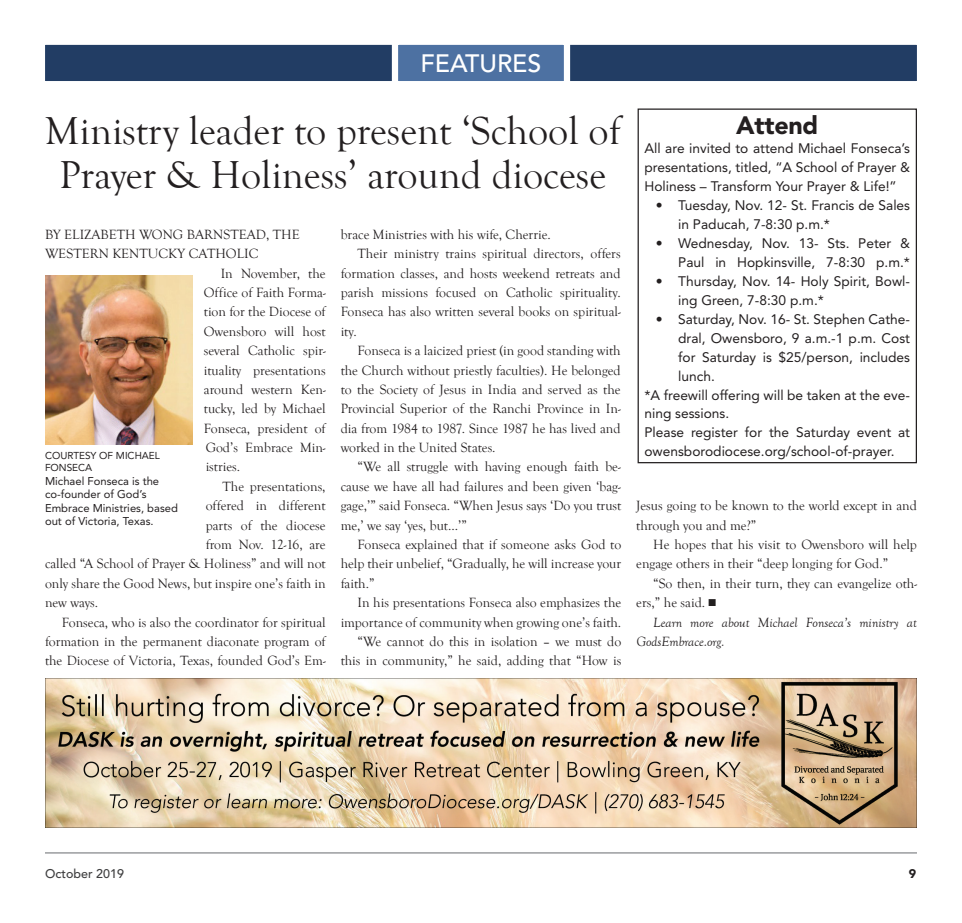
<style>
.page{position:relative;width:962px;height:923px;background:#fff}
.page>*{position:absolute;margin:0;border:0;box-sizing:border-box;transform-origin:0 0}
.t1{font:40px/43.8px "Goudy Old Style T";color:#231f20;text-align:center}
.t2{font:500 25px "Avenir LT Std";letter-spacing:-.005em;color:#fff}
.t3{font:900 25px "Avenir LT Std";letter-spacing:-.01em;color:#231f20}
.t4{font:13.75px/19.4px "Goudy Old Style T";color:#231f20}
.t5{font:13.75px/18.9px "Avenir LT Std";color:#231f20}
.t6{font:italic 13.75px/19.4px "Goudy Old Style T";color:#231f20}
.t7{font:500 12.5px "Avenir LT Std";color:#3e3e3f}
.t8{font:900 12.5px "Avenir LT Std";color:#231f20}
.t9{font:11.25px/13.5px "Avenir LT Std";color:#231f20}
.t10{font:10px "Avenir LT Std";color:#231f20}
</style>
<div class="page">
<hr style="left:45px;top:852px;width:872px;height:1px;background:#939598">
<div style="left:45px;top:44px;width:872px;height:37px;background:#223d64"></div>
<svg style="left:389px;top:44px;width:184px;height:37px;background:#5b7ca8"></svg>
<div style="left:638px;top:108px;width:279px;height:355px;border:1px solid #231f20"></div>
<img style="left:45px;top:276px;width:148px;height:169px">
<img style="left:45px;top:678px;width:872px;height:149px">
<h2 class="t2" style="left:421px;top:49px;width:122px">FEATURES</h2>
<h1 class="t1" style="left:45px;top:110px;width:577px">Ministry leader to present ‘School of<br>Prayer &amp; Holiness’ around diocese</h1>
<h2 class="t3" style="left:736px;top:110px;width:84px">Attend</h2>
<p class="t5" style="left:644px;top:139px;width:267px;text-align:justify">All are invited to attend Michael Fonseca’s presentations, titled, “A School of Prayer &amp; Holiness – Transform Your Prayer &amp; Life!”</p>
<p class="t5" style="left:678px;top:196px;width:233px;text-indent:-22px">• Tuesday, Nov. 12- St. Francis de Sales in Paducah, 7-8:30 p.m.*</p>
<p class="t5" style="left:656px;top:234px;width:256px;text-align:right">• Wednesday, Nov. 13- Sts. Peter &amp;<br>Paul in Hopkinsville, 7-8:30 p.m.*</p>
<p class="t5" style="left:678px;top:272px;width:233px;text-indent:-22px">• Thursday, Nov. 14- Holy Spirit, Bowl&shy;ing Green, 7-8:30 p.m.*</p>
<p class="t5" style="left:656px;top:309px;width:256px">• Saturday, Nov. 16- St. Stephen Cathe-</p>
<p class="t5" style="left:678px;top:328px;width:233px">dral, Owensboro, 9 a.m.-1 p.m. Cost</p>
<p class="t5" style="left:678px;top:347px;width:233px">for Saturday is $25/person, includes</p>
<p class="t5" style="left:678px;top:366px;width:38px">lunch.</p>
<p class="t5" style="left:644px;top:385px;width:267px">*A freewill offering will be taken at the eve-</p>
<p class="t5" style="left:644px;top:404px;width:86px">ning sessions.</p>
<p class="t5" style="left:644px;top:423px;width:267px">Please register for the Saturday event at</p>
<p class="t4" style="left:341px;top:225px;width:212px">brace Ministries with his wife, Cherrie.</p>
<p class="t4" style="left:357px;top:244px;width:265px">Their ministry trains spiritual directors, offers</p>
<p class="t4" style="left:341px;top:264px;width:281px">formation classes, and hosts weekend retreats and</p>
<p class="t4" style="left:341px;top:283px;width:282px">parish missions focused on Catholic spirituality.</p>
<p class="t4" style="left:341px;top:302px;width:282px">Fonseca has also written several books on spiritual-</p>
<p class="t4" style="left:341px;top:322px;width:18px">ity.</p>
<p class="t4" style="left:357px;top:341px;width:265px">Fonseca is a laicized priest (in good standing with</p>
<p class="t4" style="left:341px;top:360px;width:281px">the Church without priestly faculties). He belonged</p>
<p class="t4" style="left:341px;top:380px;width:281px">to the Society of Jesus in India and served as the</p>
<p class="t4" style="left:341px;top:399px;width:281px">Provincial Superior of the Ranchi Province in In-</p>
<p class="t4" style="left:341px;top:419px;width:281px">dia from 1984 to 1987. Since 1987 he has lived and</p>
<p class="t4" style="left:341px;top:438px;width:156px">worked in the United States.</p>
<p class="t4" style="left:357px;top:457px;width:265px">“We all struggle with having enough faith be-</p>
<p class="t4" style="left:341px;top:477px;width:282px">cause we have all had failures and been given ‘bag-</p>
<p class="t4" style="left:341px;top:496px;width:282px">gage,’” said Fonseca. “When Jesus says ‘Do you trust</p>
<p class="t4" style="left:341px;top:515px;width:128px">me,’ we say ‘yes, but…’”</p>
<p class="t4" style="left:357px;top:535px;width:265px">Fonseca explained that if someone asks God to</p>
<p class="t4" style="left:341px;top:554px;width:282px">help their unbelief, “Gradually, he will increase your</p>
<p class="t4" style="left:341px;top:574px;width:35px">faith.”</p>
<p class="t4" style="left:357px;top:593px;width:265px">In his presentations Fonseca also emphasizes the</p>
<p class="t4" style="left:341px;top:612px;width:282px">importance of community when growing one’s faith.</p>
<p class="t4" style="left:357px;top:632px;width:265px">“We cannot do this in isolation – we must do</p>
<p class="t4" style="left:341px;top:651px;width:282px">this in community,” he said, adding that “How is</p>
<p class="t4" style="left:45px;top:225px;width:256px">BY ELIZABETH WONG BARNSTEAD, THE</p>
<p class="t4" style="left:45px;top:244px;width:215px">WESTERN KENTUCKY CATHOLIC</p>
<p class="t4" style="left:221px;top:264px;width:106px">In November, the</p>
<p class="t4" style="left:204px;top:283px;width:123px">Office of Faith Forma-</p>
<p class="t4" style="left:204px;top:302px;width:123px">tion for the Diocese of</p>
<p class="t4" style="left:204px;top:322px;width:123px">Owensboro will host</p>
<p class="t4" style="left:204px;top:341px;width:123px">several Catholic spir-</p>
<p class="t4" style="left:204px;top:360px;width:123px">ituality presentations</p>
<p class="t4" style="left:204px;top:380px;width:123px">around western Ken-</p>
<p class="t4" style="left:204px;top:399px;width:123px">tucky, led by Michael</p>
<p class="t4" style="left:204px;top:419px;width:123px">Fonseca, president of</p>
<p class="t4" style="left:206px;top:438px;width:121px">God’s Embrace Min-</p>
<p class="t4" style="left:206px;top:457px;width:36px">istries.</p>
<p class="t4" style="left:223px;top:477px;width:105px">The presentations,</p>
<p class="t4" style="left:206px;top:496px;width:121px">offered in different</p>
<p class="t4" style="left:206px;top:515px;width:121px">parts of the diocese</p>
<p class="t4" style="left:206px;top:535px;width:121px">from Nov. 12-16, are</p>
<p class="t4" style="left:45px;top:554px;width:282px">called “A School of Prayer &amp; Holiness” and will not</p>
<p class="t4" style="left:45px;top:574px;width:282px">only share the Good News, but inspire one’s faith in</p>
<p class="t4" style="left:45px;top:593px;width:55px">new ways.</p>
<p class="t4" style="left:62px;top:612px;width:265px">Fonseca, who is also the coordinator for spiritual</p>
<p class="t4" style="left:45px;top:632px;width:282px">formation in the permanent diaconate program of</p>
<p class="t4" style="left:45px;top:651px;width:282px">the Diocese of Victoria, Texas, founded God’s Em-</p>
<p class="t10" style="left:45px;top:449px;width:116px">COURTESY OF MICHAEL</p>
<p class="t5" style="left:644px;top:442px;width:252px">owensborodiocese.org/school-of-prayer.</p>
<p class="t10" style="left:45px;top:462px;width:49px">FONSECA</p>
<p class="t9" style="left:45px;top:474px;width:134px">Michael Fonseca is the co-founder of God’s<br>Embrace Ministries, based out of Victoria, Texas.</p>
<p class="t4" style="left:636px;top:496px;width:282px">Jesus going to be known to the world except in and through you and me?”</p>
<p class="t4" style="left:636px;top:535px;width:282px;text-indent:17px">He hopes that his visit to Owensboro will help engage others in their “deep longing for God.”</p>
<p class="t4" style="left:636px;top:574px;width:282px;text-indent:17px">“So then, in their turn, they can evangelize oth&shy;ers,” he said. ■</p>
<p class="t6" style="left:636px;top:612px;width:282px;text-indent:17px">Learn more about Michael Fonseca’s ministry at<br>GodsEmbrace.org.</p>
<p class="t7" style="left:45px;top:866px;width:80px">October 2019</p>
<p class="t8" style="left:909px;top:866px;width:9px">9</p>
</div>
